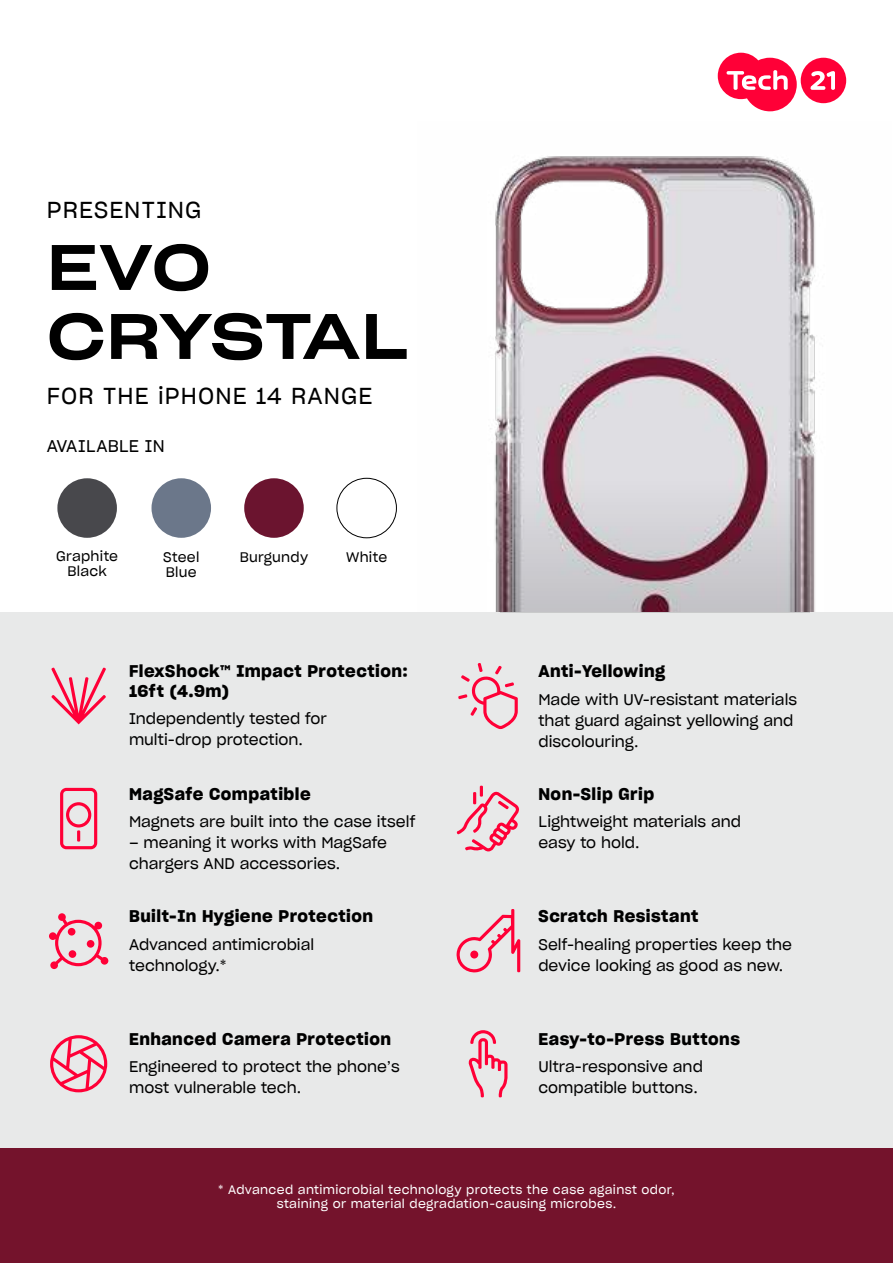
<style>
.page{position:relative;width:893px;height:1263px;background:#fff}
.page>*{position:absolute;margin:0;border:0;box-sizing:border-box;transform-origin:0 0}
.t1{font:63px/69px "Sharp Grotesk Medium 25";color:#000}
.t2{font:22.5px "Sharp Grotesk Book 20";letter-spacing:.05em;color:#000}
.t3{font:16.5px/19.8px "Sharp Grotesk Sm Bold 20";letter-spacing:.03em;color:#000}
.t4{font:16.5px "Sharp Grotesk Book 20";letter-spacing:.02em;color:#000}
.t5{font:15px/21px "Sharp Grotesk Book 20";color:#000}
.t6{font:13.5px/15px "Sharp Grotesk Book 20";letter-spacing:.02em;color:#000;text-align:center}
.t7{font:12px/14.4px "Sharp Grotesk Book 20";letter-spacing:.03em;color:#fff;text-align:center}
</style>
<div class="page">
<img style="left:490px;top:156px;width:325px;height:456px">
<div style="left:0;top:612px;width:893px;height:651px;background:#e8e9e9"></div>
<div style="left:0;top:1148px;width:893px;height:114px;background:#74132c"></div>
<div style="left:801px;top:58px;width:45px;height:45px;background:#ff0037;border-radius:50%"></div>
<svg style="left:810px;top:71px;width:25px;height:19px"></svg>
<svg style="left:718px;top:53px;width:79px;height:58px"></svg>
<svg style="left:500px;top:470px;width:310px;height:142px;background:#b7a9b0"></svg>
<svg style="left:51px;top:667px;width:55px;height:57px"></svg>
<svg style="left:49px;top:913px;width:59px;height:56px"></svg>
<svg style="left:60px;top:788px;width:37px;height:61px"></svg>
<svg style="left:50px;top:1035px;width:57px;height:57px"></svg>
<svg style="left:458px;top:663px;width:60px;height:66px"></svg>
<svg style="left:456px;top:909px;width:64px;height:64px"></svg>
<svg style="left:457px;top:786px;width:62px;height:65px"></svg>
<svg style="left:468px;top:1030px;width:39px;height:67px"></svg>
<div style="left:57px;top:478px;width:60px;height:60px;background:#48484c;border-radius:50%"></div>
<div style="left:152px;top:478px;width:59px;height:60px;background:#6b778a;border-radius:50%"></div>
<div style="left:244px;top:478px;width:60px;height:60px;background:#6b142f;border-radius:50%"></div>
<div style="left:337px;top:478px;width:60px;height:60px;border:1px solid #000;border-radius:50%"></div>
<h2 class="t2" style="left:47px;top:200px;width:156px">PRESENTING</h2>
<h1 class="t1" style="left:47px;top:234px;width:363px">EVO<br>CRYSTAL</h1>
<h2 class="t2" style="left:47px;top:386px;width:327px">FOR THE iPHONE 14 RANGE</h2>
<p class="t4" style="left:47px;top:439px;width:119px">AVAILABLE IN</p>
<p class="t6" style="left:56px;top:550px;width:64px">Graphite<br>Black</p>
<p class="t6" style="left:163px;top:551px;width:38px;text-align:left">Steel<br>Blue</p>
<p class="t6" style="left:240px;top:551px;width:70px">Burgundy</p>
<p class="t6" style="left:346px;top:551px;width:43px">White</p>
<p class="t3" style="left:129px;top:663px;width:280px">FlexShock™ Impact Protection:<br>16ft (4.9m)</p>
<p class="t5" style="left:129px;top:710px;width:199px">Independently tested for multi-drop protection.</p>
<p class="t3" style="left:129px;top:785px;width:183px">MagSafe Compatible</p>
<p class="t5" style="left:129px;top:813px;width:288px">Magnets are built into the case itself</p>
<p class="t5" style="left:129px;top:834px;width:259px">– meaning it works with MagSafe chargers AND accessories.</p>
<p class="t3" style="left:129px;top:908px;width:246px">Built-In Hygiene Protection</p>
<p class="t5" style="left:129px;top:935px;width:187px">Advanced antimicrobial technology.*</p>
<p class="t3" style="left:129px;top:1031px;width:264px">Enhanced Camera Protection</p>
<p class="t5" style="left:129px;top:1058px;width:272px">Engineered to protect the phone’s most vulnerable tech.</p>
<p class="t3" style="left:538px;top:663px;width:128px">Anti-Yellowing</p>
<p class="t5" style="left:538px;top:690px;width:260px">Made with UV-resistant materials that guard against yellowing and discolouring.</p>
<p class="t3" style="left:538px;top:785px;width:117px">Non-Slip Grip</p>
<p class="t5" style="left:538px;top:813px;width:204px">Lightweight materials and easy to hold.</p>
<p class="t3" style="left:538px;top:908px;width:161px">Scratch Resistant</p>
<p class="t5" style="left:538px;top:935px;width:255px">Self-healing properties keep the device looking as good as new.</p>
<p class="t3" style="left:538px;top:1031px;width:203px">Easy-to-Press Buttons</p>
<p class="t5" style="left:538px;top:1058px;width:166px">Ultra-responsive and compatible buttons.</p>
<p class="t7" style="left:218px;top:1183px;width:458px">* Advanced antimicrobial technology protects the case against odor, staining or material degradation-causing microbes.</p>
</div>
